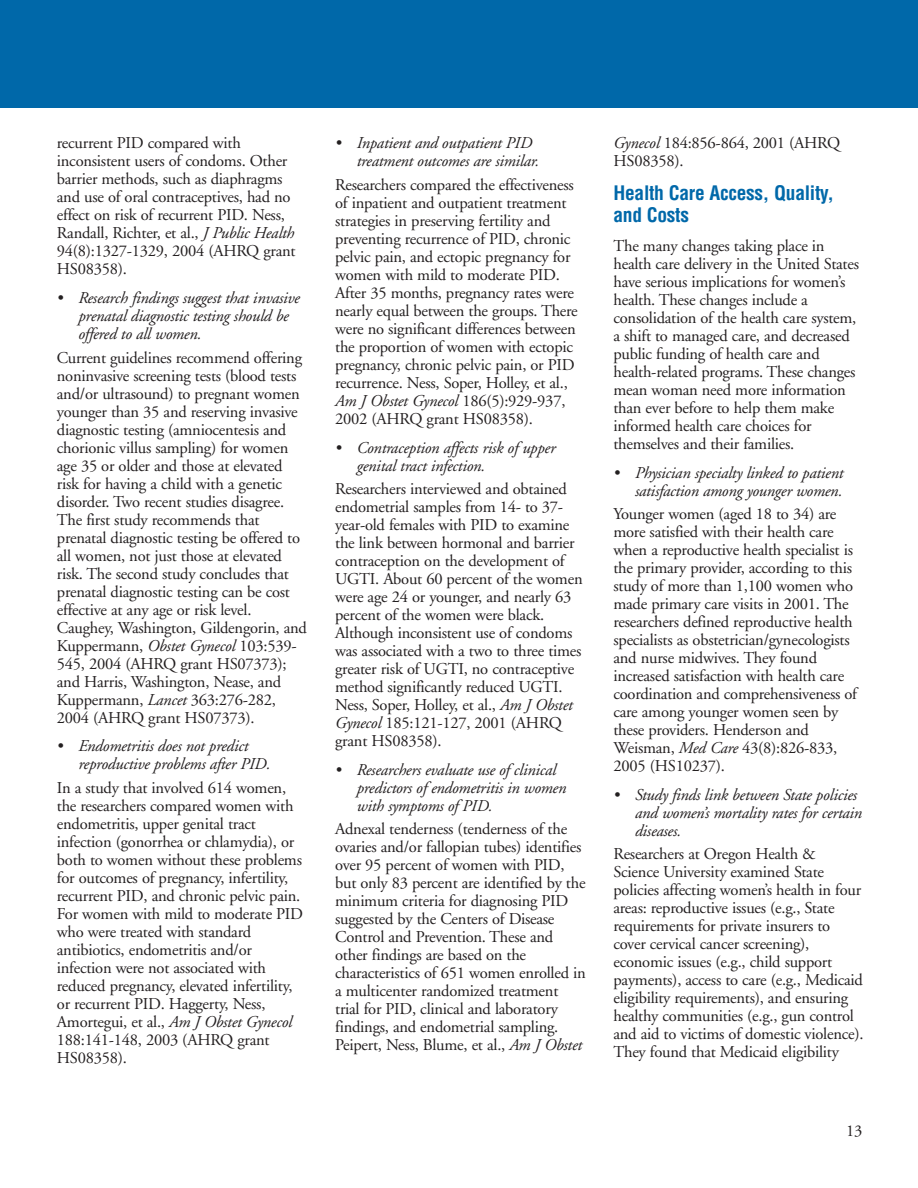
<style>
.page{position:relative;width:918px;height:1188px;background:#fff}
.page>*{position:absolute;margin:0;border:0;box-sizing:border-box;transform-origin:0 0}
.t1{font:700 condensed 19.5px/22.5px "Helvetica";letter-spacing:-.015em;color:#0068a9}
.t2{font:16.5px/18px "Adobe Garamond";letter-spacing:-.015em;color:#231f20}
.t3{font:italic 16.5px/18px "Adobe Garamond";letter-spacing:-.015em;color:#231f20}
.s1{font-style:italic}
</style>
<div class="page">
<div style="left:0;top:0;width:918px;height:108px;background:#0068a9"></div>
<p class="t2" style="left:57px;top:136px;width:240px">recurrent PID compared with inconsistent users of condoms. Other barrier methods, such as diaphragms and use of oral contraceptives, had no effect on risk of recurrent PID. Ness, Randall, Richter, et al., <span class="s1">J Public Health </span>94(8):1327-1329, 2004 (AHRQ grant HS08358).</p>
<p class="t3" style="left:79px;top:291px;width:223px;text-indent:-22px">• Research findings suggest that invasive prenatal diagnostic testing should be offered to all women.</p>
<p class="t2" style="left:57px;top:350px;width:252px">Current guidelines recommend offering noninvasive screening tests (blood tests and/or ultrasound) to pregnant women younger than 35 and reserving invasive diagnostic testing (amniocentesis and chorionic villus sampling) for women age 35 or older and those at elevated risk for having a child with a genetic disorder. Two recent studies disagree.<br>The first study recommends that prenatal diagnostic testing be offered to all women, not just those at elevated risk. The second study concludes that prenatal diagnostic testing can be cost effective at any age or risk level.<br>Caughey, Washington, Gildengorin, and Kuppermann, <span class="s1">Obstet Gynecol</span> 103:539- 545, 2004 (AHRQ grant HS07373); and Harris, Washington, Nease, and Kuppermann, <span class="s1">Lancet</span> 363:276-282, 2004 (AHRQ grant HS07373).</p>
<p class="t3" style="left:79px;top:739px;width:194px;text-indent:-22px">• Endometritis does not predict reproductive problems after PID.</p>
<p class="t2" style="left:57px;top:780px;width:248px">In a study that involved 614 women, the researchers compared women with endometritis, upper genital tract infection (gonorrhea or chlamydia), or both to women without these problems for outcomes of pregnancy, infertility, recurrent PID, and chronic pelvic pain.<br>For women with mild to moderate PID who were treated with standard antibiotics, endometritis and/or infection were not associated with reduced pregnancy, elevated infertility, or recurrent PID. Haggerty, Ness, Amortegui, et al., <span class="s1">Am J Obstet Gynecol </span>188:141-148, 2003 (AHRQ grant HS08358).</p>
<p class="t3" style="left:357px;top:136px;width:184px;text-indent:-22px">• Inpatient and outpatient PID treatment outcomes are similar.</p>
<p class="t2" style="left:335px;top:177px;width:244px">Researchers compared the effectiveness of inpatient and outpatient treatment strategies in preserving fertility and preventing recurrence of PID, chronic pelvic pain, and ectopic pregnancy for women with mild to moderate PID.<br>After 35 months, pregnancy rates were nearly equal between the groups. There were no significant differences between the proportion of women with ectopic pregnancy, chronic pelvic pain, or PID recurrence. Ness, Soper, Holley, et al., <span class="s1">Am J Obstet Gynecol</span> 186(5):929-937, 2002 (AHRQ grant HS08358).</p>
<p class="t3" style="left:357px;top:440px;width:200px;text-indent:-22px">• Contraception affects risk of upper genital tract infection.</p>
<p class="t2" style="left:335px;top:481px;width:249px">Researchers interviewed and obtained endometrial samples from 14- to 37- year-old females with PID to examine the link between hormonal and barrier contraception on the development of UGTI. About 60 percent of the women were age 24 or younger, and nearly 63 percent of the women were black.<br>Although inconsistent use of condoms was associated with a two to three times greater risk of UGTI, no contraceptive method significantly reduced UGTI.<br>Ness, Soper, Holley, et al., <span class="s1">Am J Obstet Gynecol</span> 185:121-127, 2001 (AHRQ grant HS08358).</p>
<p class="t3" style="left:357px;top:762px;width:211px;text-indent:-22px">• Researchers evaluate use of clinical predictors of endometritis in women with symptoms of PID.</p>
<p class="t2" style="left:335px;top:821px;width:252px">Adnexal tenderness (tenderness of the ovaries and/or fallopian tubes) identifies over 95 percent of women with PID, but only 83 percent are identified by the minimum criteria for diagnosing PID suggested by the Centers of Disease Control and Prevention. These and other findings are based on the characteristics of 651 women enrolled in a multicenter randomized treatment trial for PID, clinical and laboratory findings, and endometrial sampling.<br>Peipert, Ness, Blume, et al., <span class="s1">Am J Obstet</span></p>
<p class="t2" style="left:613px;top:136px;width:228px"><span class="s1">Gynecol</span> 184:856-864, 2001 (AHRQ<br>HS08358).</p>
<p class="t1" style="left:613px;top:182px;width:222px">Health Care Access, Quality, and Costs</p>
<p class="t2" style="left:613px;top:238px;width:247px">The many changes taking place in health care delivery in the United States have serious implications for women’s health. These changes include a consolidation of the health care system, a shift to managed care, and decreased public funding of health care and health-related programs. These changes mean woman need more information than ever before to help them make informed health care choices for themselves and their families.</p>
<p class="t3" style="left:613px;top:465px;width:231px;text-align:right">• Physician specialty linked to patient satisfaction among younger women.</p>
<p class="t2" style="left:613px;top:506px;width:245px">Younger women (aged 18 to 34) are more satisfied with their health care when a reproductive health specialist is the primary provider, according to this study of more than 1,100 women who made primary care visits in 2001. The researchers defined reproductive health specialists as obstetrician/gynecologists and nurse midwives. They found increased satisfaction with health care coordination and comprehensiveness of care among younger women seen by these providers. Henderson and Weisman, <span class="s1">Med Care</span> 43(8):826-833, 2005 (HS10237).</p>
<p class="t3" style="left:635px;top:787px;width:229px;text-indent:-22px">• Study finds link between State policies and women’s mortality rates for certain diseases.</p>
<p class="t2" style="left:613px;top:847px;width:252px">Researchers at Oregon Health &amp; Science University examined State policies affecting women’s health in four areas: reproductive issues (e.g., State requirements for private insurers to cover cervical cancer screening), economic issues (e.g., child support payments), access to care (e.g., Medicaid eligibility requirements), and ensuring healthy communities (e.g., gun control and aid to victims of domestic violence).<br>They found that Medicaid eligibility</p>
<p class="t2" style="left:846px;top:1123px;width:18px">13</p>
</div>
